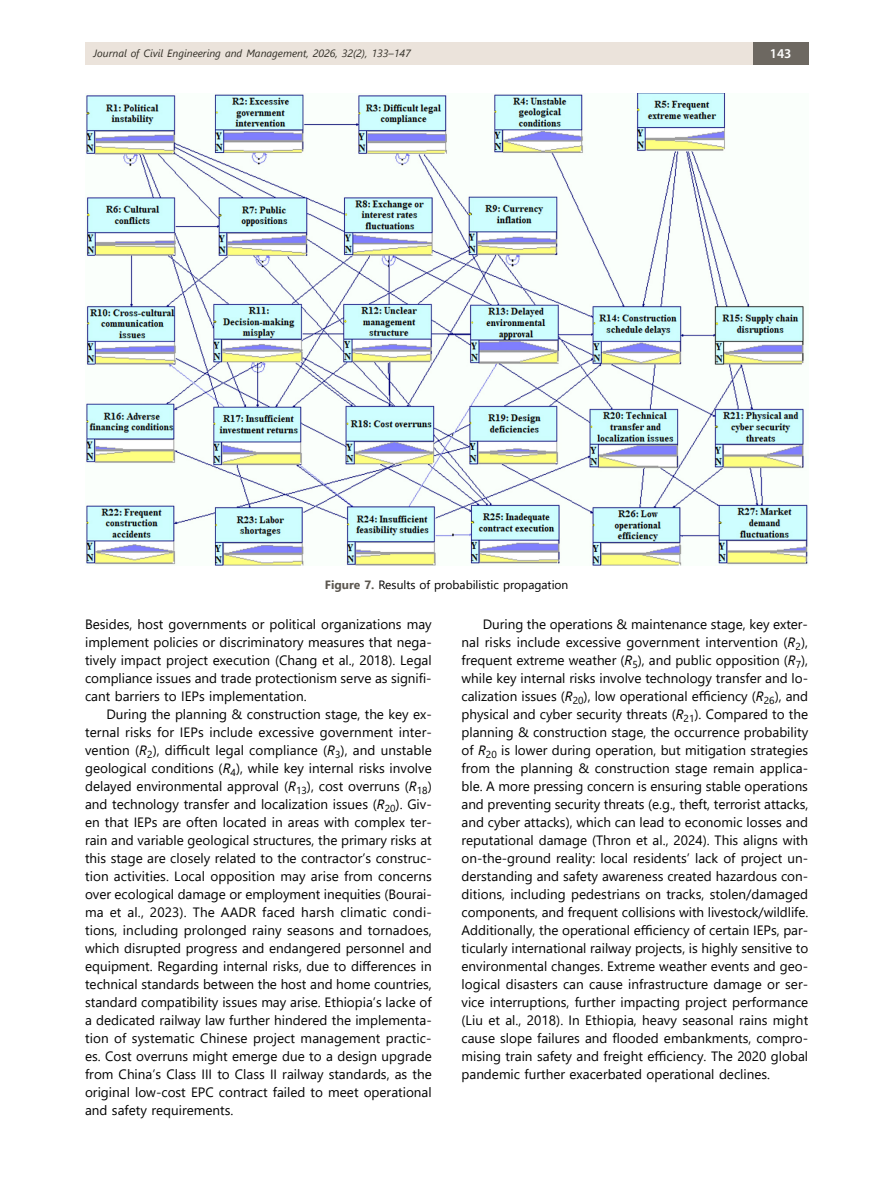
<style>
.page{position:relative;width:872px;height:1191px;background:#fff}
.page>*{position:absolute;margin:0;border:0;box-sizing:border-box;transform-origin:0 0}
.t1{font:13.5px/18px "Segoe UI";color:#000;text-align:justify}
.t2{font:600 13.5px "Myriad Pro";color:#fff}
.t3{font:12px "Segoe UI";color:#000}
.t4{font:italic 10.5px "Segoe UI";color:#302d25}
.s1{font-weight:700;color:#5c5750}
.s2{font-style:italic}
</style>
<div class="page">
<div style="left:85px;top:43px;width:668px;height:22px;background:#ebe3db"></div>
<div style="left:753px;top:43px;width:55px;height:22px;background:#6d6861"></div>
<img style="left:86px;top:94px;width:722px;height:472px">
<p class="t4" style="left:94px;top:43px;width:319px">Journal of Civil Engineering and Management, 2026, 32(2), 133–147</p>
<p class="t2" style="left:769px;top:45px;width:23px">143</p>
<p class="t3" style="left:325px;top:573px;width:245px"><span class="s1">Figure 7.</span> Results of probabilistic propagation</p>
<p class="t1" style="left:85px;top:614px;width:348px">Besides, host governments or political organizations may implement policies or discriminatory measures that nega&shy;tively impact project execution (Chang et al., 2018). Legal compliance issues and trade protectionism serve as signifi&shy;cant barriers to IEPs implementation.</p>
<p class="t1" style="left:85px;top:703px;width:348px;text-indent:21px">During the planning &amp; construction stage, the key ex&shy;ternal risks for IEPs include excessive government inter&shy;vention (<span class="s2">R</span><sub>2</sub>), difficult legal compliance (<span class="s2">R</span><sub>3</sub>), and unstable geological conditions (<span class="s2">R</span><sub>4</sub>), while key internal risks involve delayed environmental approval (<span class="s2">R</span><sub>13</sub>), cost overruns (<span class="s2">R</span><sub>18</sub>) and technology transfer and localization issues (<span class="s2">R</span><sub>20</sub>). Giv&shy;en that IEPs are often located in areas with complex ter&shy;rain and variable geological structures, the primary risks at this stage are closely related to the contractor’s construc&shy;tion activities. Local opposition may arise from concerns over ecological damage or employment inequities (Bourai&shy;ma et al., 2023). The AADR faced harsh climatic condi&shy;tions, including prolonged rainy seasons and tornadoes, which disrupted progress and endangered personnel and equipment. Regarding internal risks, due to differences in technical standards between the host and home countries, standard compatibility issues may arise. Ethiopia’s lacke of a dedicated railway law further hindered the implementa&shy;tion of systematic Chinese project management practic&shy;es. Cost overruns might emerge due to a design upgrade from China’s Class III to Class II railway standards, as the original low-cost EPC contract failed to meet operational and safety requirements.</p>
<p class="t1" style="left:461px;top:613px;width:348px;text-indent:21px">During the operations &amp; maintenance stage, key exter&shy;nal risks include excessive government intervention (<span class="s2">R</span><sub>2</sub>), frequent extreme weather (<span class="s2">R</span><sub>5</sub>), and public opposition (<span class="s2">R</span><sub>7</sub>), while key internal risks involve technology transfer and lo&shy;calization issues (<span class="s2">R</span><sub>20</sub>), low operational efficiency (<span class="s2">R</span><sub>26</sub>), and physical and cyber security threats (<span class="s2">R</span><sub>21</sub>). Compared to the planning &amp; construction stage, the occurrence probability of <span class="s2">R</span><sub>20</sub> is lower during operation, but mitigation strategies from the planning &amp; construction stage remain applica&shy;ble. A more pressing concern is ensuring stable operations and preventing security threats (e.g., theft, terrorist attacks, and cyber attacks), which can lead to economic losses and reputational damage (Thron et al., 2024). This aligns with on-the-ground reality: local residents’ lack of project un&shy;derstanding and safety awareness created hazardous con&shy;ditions, including pedestrians on tracks, stolen/damaged components, and frequent collisions with livestock/wildlife.<br>Additionally, the operational efficiency of certain IEPs, par&shy;ticularly international railway projects, is highly sensitive to environmental changes. Extreme weather events and geo&shy;logical disasters can cause infrastructure damage or ser&shy;vice interruptions, further impacting project performance (Liu et al., 2018). In Ethiopia, heavy seasonal rains might cause slope failures and flooded embankments, compro&shy;mising train safety and freight efficiency. The 2020 global pandemic further exacerbated operational declines.</p>
</div>
